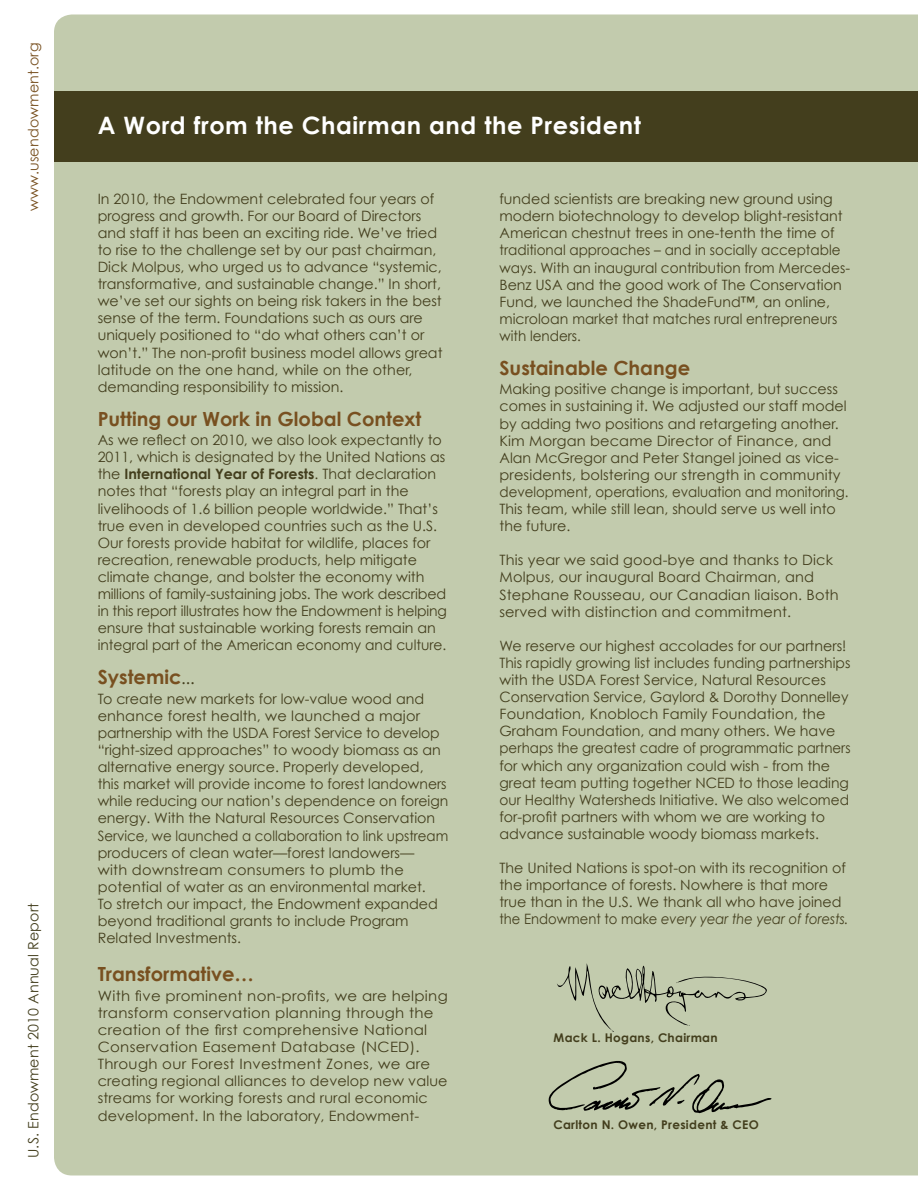
<style>
.page{position:relative;width:918px;height:1188px;background:#fff}
.page>*{position:absolute;margin:0;border:0;box-sizing:border-box;transform-origin:0 0}
.t1{font:700 24px "Century Gothic";letter-spacing:.025em;color:#fff}
.t2{font:700 19.5px "Century Gothic";color:#785020}
.t3{font:14.25px/17.1px "Century Gothic";color:#433e1d}
.t4{font:14.25px/17.1px "Century Gothic";letter-spacing:.02em;color:#433e1d;scale:1.05 1}
.t5{font:14.25px "Century Gothic";letter-spacing:.01em;color:#785020}
.t6{font:700 12px "Century Gothic";letter-spacing:.025em;color:#433e1d}
.s1{font-weight:700}
.s2{font-size:13.5px;color:#433e1d}
.s3{font-style:italic}
</style>
<div class="page">
<div style="left:54px;top:14px;width:863px;height:1161px;background:#c2cbad"></div>
<svg style="left:917px;top:14px;width:1px;height:1161px"></svg>
<div style="left:54px;top:92px;width:864px;height:70px;background:#433e1d"></div>
<svg style="left:549px;top:1061px;width:223px;height:52px;background:#acb499"></svg>
<svg style="left:557px;top:963px;width:210px;height:69px;background:#b4bda1"></svg>
<p class="t5" style="left:25px;top:211px;width:170px;rotate:-90deg">www.usendowment.org</p>
<p class="t3" style="left:25px;top:1158px;width:256px;rotate:-90deg">U.S. Endowment 2010 Annual Report</p>
<h1 class="t1" style="left:98px;top:110px;width:544px">A Word from the Chairman and the President</h1>
<p class="t3" style="left:98px;top:190px;width:346px">In 2010, the Endowment celebrated four years of progress and growth. For our Board of Directors and staff it has been an exciting ride. We’ve tried to rise to the challenge set by our past chairman, Dick Molpus, who urged us to advance “systemic, transformative, and sustainable change.” In short, we’ve set our sights on being risk takers in the best sense of the term. Foundations such as ours are uniquely positioned to “do what others can’t or won’t.” The non-profit business model allows great latitude on the one hand, while on the other, demanding responsibility to mission.</p>
<h2 class="t2" style="left:98px;top:406px;width:325px">Putting our Work in Global Context</h2>
<p class="t3" style="left:98px;top:431px;width:351px">As we reflect on 2010, we also look expectantly to 2011, which is designated by the United Nations as the <span class="s1">International Year of Forests</span>. That declaration notes that “forests play an integral part in the livelihoods of 1.6 billion people worldwide.” That’s true even in developed countries such as the U.S.<br>Our forests provide habitat for wildlife, places for recreation, renewable products, help mitigate climate change, and bolster the economy with millions of family-sustaining jobs. The work described in this report illustrates how the Endowment is helping ensure that sustainable working forests remain an integral part of the American economy and culture.</p>
<h2 class="t2" style="left:98px;top:665px;width:99px">Systemic<span class="s2">…</span></h2>
<p class="t3" style="left:98px;top:690px;width:352px">To create new markets for low-value wood and enhance forest health, we launched a major partnership with the USDA Forest Service to develop “right-sized approaches” to woody biomass as an alternative energy source. Properly developed, this market will provide income to forest landowners while reducing our nation’s dependence on foreign energy. With the Natural Resources Conservation Service, we launched a collaboration to link upstream producers of clean water—forest landowers—<br>with downstream consumers to plumb the potential of water as an environmental market.<br>To stretch our impact, the Endowment expanded beyond traditional grants to include Program Related Investments.</p>
<h2 class="t2" style="left:98px;top:962px;width:158px">Transformative…</h2>
<p class="t4" style="left:98px;top:987px;width:335px">With five prominent non-profits, we are helping transform conservation planning through the creation of the first comprehensive National Conservation Easement Database (NCED).<br>Through our Forest Investment Zones, we are creating regional alliances to develop new value streams for working forests and rural economic development. In the laboratory, Endowment-</p>
<p class="t3" style="left:499px;top:190px;width:352px">funded scientists are breaking new ground using modern biotechnology to develop blight-resistant American chestnut trees in one-tenth the time of traditional approaches – and in socially acceptable ways. With an inaugural contribution from Mercedes-Benz USA and the good work of The Conservation Fund, we launched the ShadeFund™, an online, microloan market that matches rural entrepreneurs with lenders.</p>
<h2 class="t2" style="left:500px;top:356px;width:192px">Sustainable Change</h2>
<p class="t3" style="left:500px;top:380px;width:351px">Making positive change is important, but success comes in sustaining it. We adjusted our staff model by adding two positions and retargeting another.<br>Kim Morgan became Director of Finance, and Alan McGregor and Peter Stangel joined as vice&shy;presidents, bolstering our strength in community development, operations, evaluation and monitoring.<br>This team, while still lean, should serve us well into the future.</p>
<p class="t3" style="left:500px;top:551px;width:341px">This year we said good-bye and thanks to Dick Molpus, our inaugural Board Chairman, and Stephane Rousseau, our Canadian liaison. Both served with distinction and commitment.</p>
<p class="t3" style="left:499px;top:637px;width:353px">We reserve our highest accolades for our partners!<br>This rapidly growing list includes funding partnerships with the USDA Forest Service, Natural Resources Conservation Service, Gaylord &amp; Dorothy Donnelley Foundation, Knobloch Family Foundation, the Graham Foundation, and many others. We have perhaps the greatest cadre of programmatic partners for which any organization could wish - from the great team putting together NCED to those leading our Healthy Watersheds Initiative. We also welcomed for-profit partners with whom we are working to advance sustainable woody biomass markets.</p>
<p class="t3" style="left:500px;top:859px;width:351px">The United Nations is spot-on with its recognition of the importance of forests. Nowhere is that more true than in the U.S. We thank all who have joined the Endowment to make <span class="s3">every year the year of forests.</span></p>
<p class="t6" style="left:554px;top:1030px;width:166px">Mack L. Hogans, Chairman</p>
<p class="t6" style="left:553px;top:1118px;width:207px">Carlton N. Owen, President &amp; CEO</p>
</div>
